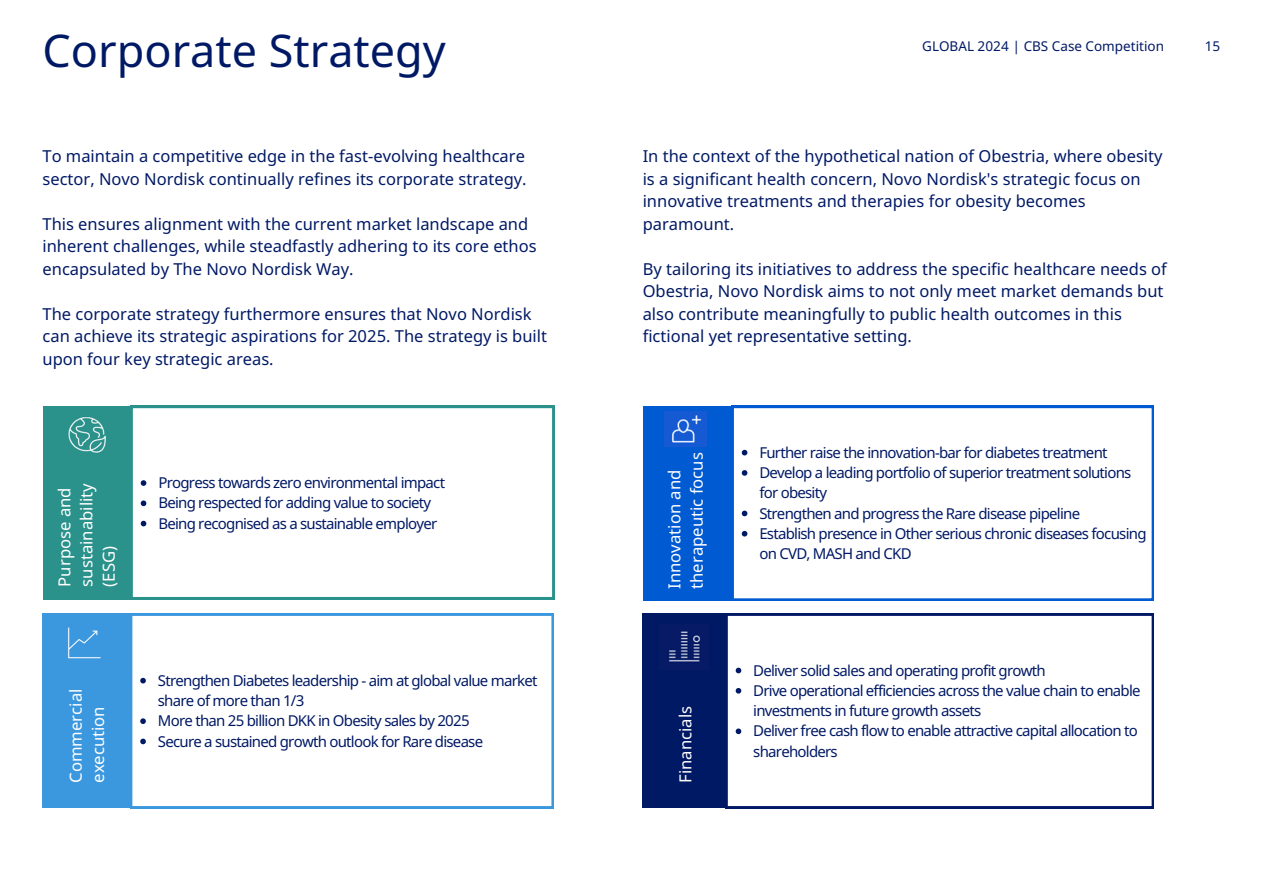
<style>
.page{position:relative;width:1263px;height:894px;background:#fff}
.page>*{position:absolute;margin:0;border:0;box-sizing:border-box;transform-origin:0 0}
.t1{font:45px "Apis";color:#001965}
.t2{font:16.65px/22.2px "Apis";color:#fff}
.t3{font:16.5px/22.5px "Apis";color:#001965}
.t4{font:15px/20.2px "Apis";letter-spacing:-.05em;color:#001965}
.t5{font:13.5px "Apis";color:#001965}
</style>
<div class="page">
<svg style="left:131px;top:406px;width:423px;height:193px"></svg>
<svg style="left:141px;top:480px;width:5px;height:5px"></svg>
<svg style="left:141px;top:500px;width:5px;height:6px"></svg>
<svg style="left:141px;top:520px;width:5px;height:6px"></svg>
<div style="left:43px;top:406px;width:88px;height:193px;background:#2a918b"></div>
<img style="left:68px;top:417px;width:38px;height:36px">
<div style="left:43px;top:613px;width:87px;height:195px;background:#3b97de"></div>
<svg style="left:130px;top:613px;width:424px;height:195px"></svg>
<svg style="left:140px;top:677px;width:6px;height:6px"></svg>
<svg style="left:140px;top:718px;width:6px;height:5px"></svg>
<svg style="left:140px;top:738px;width:6px;height:6px"></svg>
<img style="left:68px;top:627px;width:33px;height:32px">
<svg style="left:732px;top:406px;width:421px;height:194px"></svg>
<svg style="left:742px;top:449px;width:5px;height:6px"></svg>
<svg style="left:742px;top:470px;width:5px;height:5px"></svg>
<svg style="left:742px;top:510px;width:5px;height:6px"></svg>
<svg style="left:742px;top:530px;width:5px;height:6px"></svg>
<div style="left:643px;top:406px;width:89px;height:194px;background:#005ad2"></div>
<img style="left:665px;top:411px;width:42px;height:35px">
<svg style="left:727px;top:613px;width:427px;height:195px"></svg>
<svg style="left:736px;top:667px;width:5px;height:6px"></svg>
<svg style="left:736px;top:687px;width:5px;height:6px"></svg>
<svg style="left:736px;top:728px;width:5px;height:6px"></svg>
<div style="left:642px;top:613px;width:85px;height:195px;background:#001965"></div>
<img style="left:668px;top:631px;width:33px;height:31px">
<h1 class="t1" style="left:43px;top:19px;width:405px">Corporate Strategy</h1>
<p class="t3" style="left:43px;top:144px;width:486px">To maintain a competitive edge in the fast-evolving healthcare sector, Novo Nordisk continually refines its corporate strategy.</p>
<p class="t3" style="left:43px;top:212px;width:496px">This ensures alignment with the current market landscape and inherent challenges, while steadfastly adhering to its core ethos encapsulated by The Novo Nordisk Way.</p>
<p class="t3" style="left:43px;top:302px;width:506px">The corporate strategy furthermore ensures that Novo Nordisk can achieve its strategic aspirations for 2025. The strategy is built upon four key strategic areas.</p>
<p class="t2" style="left:53px;top:586px;width:105px;rotate:-90deg">Purpose and sustainability (ESG)</p>
<p class="t2" style="left:64px;top:782px;width:95px;rotate:-90deg">Commercial execution</p>
<p class="t4" style="left:158px;top:472px;width:288px">Progress towards zero environmental impact<br>Being respected for adding value to society<br>Being recognised as a sustainable employer</p>
<p class="t4" style="left:158px;top:669px;width:381px">Strengthen Diabetes leadership - aim at global value market share of more than 1/3<br>More than 25 billion DKK in Obesity sales by 2025<br>Secure a sustained growth outlook for Rare disease</p>
<p class="t5" style="left:922px;top:36px;width:243px">GLOBAL 2024 | CBS Case Competition</p>
<p class="t5" style="left:1205px;top:36px;width:17px">15</p>
<p class="t3" style="left:643px;top:144px;width:521px">In the context of the hypothetical nation of Obestria, where obesity is a significant health concern, Novo Nordisk's strategic focus on innovative treatments and therapies for obesity becomes paramount.</p>
<p class="t3" style="left:643px;top:257px;width:526px">By tailoring its initiatives to address the specific healthcare needs of Obestria, Novo Nordisk aims to not only meet market demands but also contribute meaningfully to public health outcomes in this fictional yet representative setting.</p>
<p class="t2" style="left:663px;top:588px;width:138px;rotate:-90deg">Innovation and therapeutic focus</p>
<p class="t2" style="left:674px;top:782px;width:78px;rotate:-90deg">Financials</p>
<p class="t4" style="left:759px;top:441px;width:389px">Further raise the innovation-bar for diabetes treatment Develop a leading portfolio of superior treatment solutions for obesity<br>Strengthen and progress the Rare disease pipeline<br>Establish presence in Other serious chronic diseases focusing on CVD, MASH and CKD</p>
<p class="t4" style="left:753px;top:659px;width:389px">Deliver solid sales and operating profit growth<br>Drive operational efficiencies across the value chain to enable investments in future growth assets<br>Deliver free cash flow to enable attractive capital allocation to shareholders</p>
</div>
